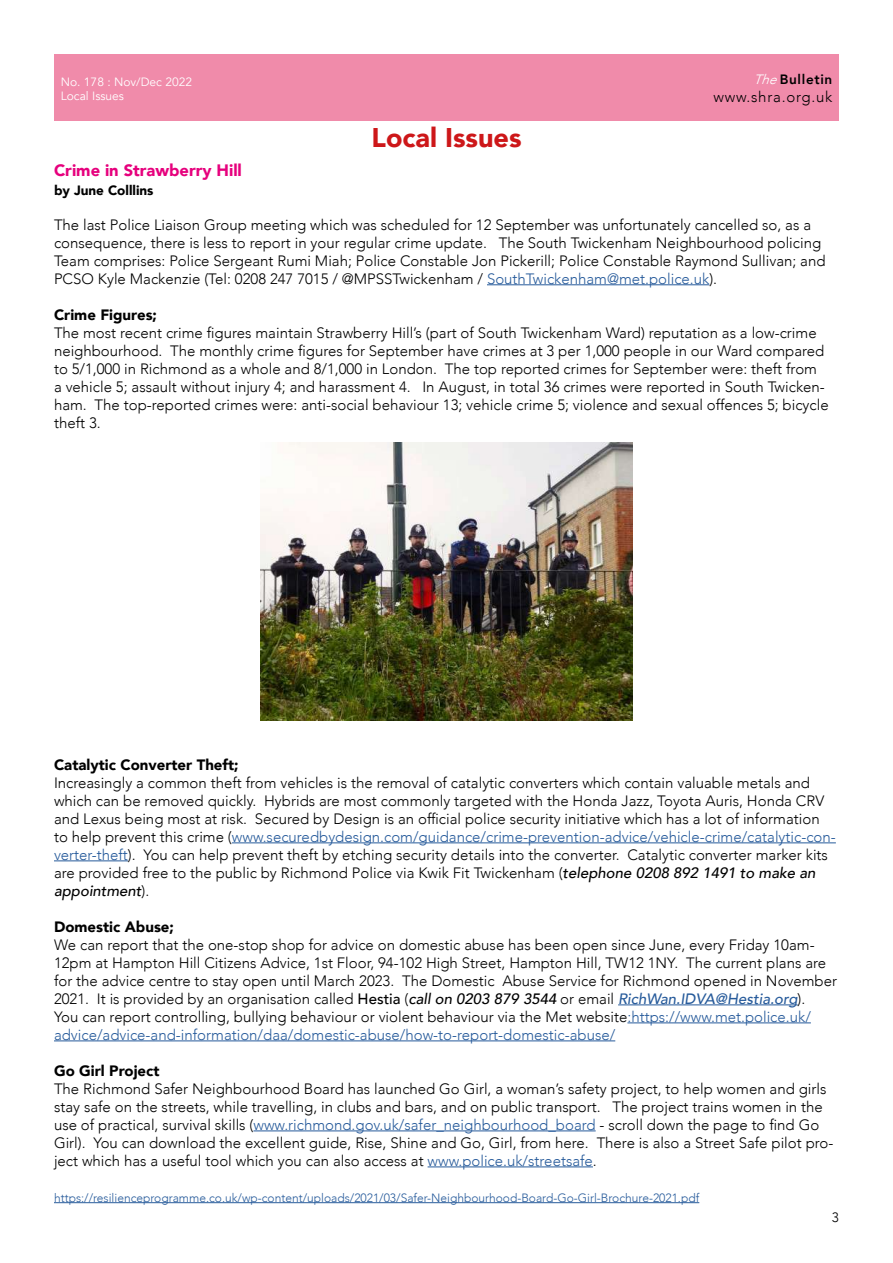
<style>
.page{position:relative;width:893px;height:1263px;background:#fff}
.page>*{position:absolute;margin:0;border:0;box-sizing:border-box;transform-origin:0 0}
.t1{font:900 27px "Avenir";color:#cd1719}
.t2{font:900 16.5px "Avenir";color:#e6007d}
.t3{font:300 15px/18px "Avenir";color:#000}
.t4{font:900 15px "Avenir";color:#000}
.t5{font:300 15px "Avenir";letter-spacing:.05em;color:#000}
.t6{font:900 13.5px "Avenir";color:#000}
.t7{font:800 13.5px "Avenir";letter-spacing:.05em;color:#000}
.t8{font:300 13.5px "Avenir";color:#000}
.t9{font:300 12px "Avenir";color:#275b9b}
.t10{font:12px/14.4px "Avenir";color:#fff}
.s1{font-weight:300;font-style:italic;color:#fff}
.s2{color:#275b9b}
.s3{font-weight:500;font-style:italic}
.s4{font-weight:500}
.s5{font-weight:500;font-style:italic;color:#275b9b}
</style>
<div class="page">
<div style="left:54px;top:54px;width:785px;height:66px;background:#f08baa"></div>
<hr style="left:487px;top:284px;width:222px;height:1px;background:#275b9b">
<hr style="left:232px;top:842px;width:604px;height:1px;background:#275b9b">
<hr style="left:54px;top:860px;width:74px;height:1px;background:#275b9b">
<hr style="left:618px;top:1004px;width:180px;height:1px;background:#275b9b">
<hr style="left:627px;top:1022px;width:184px;height:1px;background:#275b9b">
<hr style="left:54px;top:1040px;width:561px;height:1px;background:#275b9b">
<hr style="left:253px;top:1130px;width:343px;height:1px;background:#275b9b">
<hr style="left:428px;top:1166px;width:165px;height:1px;background:#275b9b">
<hr style="left:54px;top:1202px;width:645px;height:1px;background:#275b9b">
<img style="left:261px;top:442px;width:371px;height:279px">
<p class="t10" style="left:61px;top:75px;width:133px">No. 178 : Nov/Dec 2022<br>Local Issues</p>
<h1 class="t1" style="left:372px;top:115px;width:151px">Local Issues</h1>
<p class="t7" style="left:753px;top:68px;width:80px"><span class="s1">The</span>Bulletin</p>
<p class="t5" style="left:713px;top:88px;width:120px">www.shra.org.uk</p>
<p class="t2" style="left:54px;top:156px;width:189px">Crime in Strawberry Hill</p>
<p class="t6" style="left:54px;top:179px;width:101px">by June Colllins</p>
<p class="t3" style="left:54px;top:215px;width:773px">The last Police Liaison Group meeting which was scheduled for 12 September was unfortunately cancelled so, as a consequence, there is less to report in your regular crime update. The South Twickenham Neighbourhood policing Team comprises: Police Sergeant Rumi Miah; Police Constable Jon Pickerill; Police Constable Raymond Sullivan; and PCSO Kyle Mackenzie (Tel: 0208 247 7015 / @MPSSTwickenham / <span class="s2">SouthTwickenham@met.police.uk</span>).</p>
<p class="t4" style="left:54px;top:302px;width:105px">Crime Figures;</p>
<p class="t3" style="left:54px;top:323px;width:776px">The most recent crime figures maintain Strawberry Hill’s (part of South Twickenham Ward) reputation as a low-crime neighbourhood. The monthly crime figures for September have crimes at 3 per 1,000 people in our Ward compared to 5/1,000 in Richmond as a whole and 8/1,000 in London. The top reported crimes for September were: theft from<br>a vehicle 5; assault without injury 4; and harassment 4. In August, in total 36 crimes were reported in South Twicken&shy;ham. The top-reported crimes were: anti-social behaviour 13; vehicle crime 5; violence and sexual offences 5; bicycle theft 3.</p>
<p class="t4" style="left:54px;top:752px;width:186px">Catalytic Converter Theft;</p>
<p class="t3" style="left:54px;top:773px;width:783px">Increasingly a common theft from vehicles is the removal of catalytic converters which contain valuable metals and which can be removed quickly. Hybrids are most commonly targeted with the Honda Jazz, Toyota Auris, Honda CRV and Lexus being most at risk. Secured by Design is an official police security initiative which has a lot of information to help prevent this crime (<span class="s2">www.securedbydesign.com/guidance/crime-prevention-advice/vehicle-crime/catalytic-con&shy;verter-theft</span>). You can help prevent theft by etching security details into the converter. Catalytic converter marker kits are provided free to the public by Richmond Police via Kwik Fit Twickenham (<span class="s3">telephone 0208 892 1491 to make an appointment</span>).</p>
<p class="t4" style="left:54px;top:914px;width:121px">Domestic Abuse;</p>
<p class="t3" style="left:54px;top:935px;width:785px">We can report that the one-stop shop for advice on domestic abuse has been open since June, every Friday 10am-12pm at Hampton Hill Citizens Advice, 1st Floor, 94-102 High Street, Hampton Hill, TW12 1NY. The current plans are for the advice centre to stay open until March 2023. The Domestic Abuse Service for Richmond opened in November 2021. It is provided by an organisation called <span class="s4">Hestia</span> (<span class="s3">call on 0203 879 3544</span> or email <span class="s5">RichWan.IDVA@Hestia.org</span>).<br>You can report controlling, bullying behaviour or violent behaviour via the Met website<span class="s2">:https://www.met.police.uk/ advice/advice-and-information/daa/domestic-abuse/how-to-report-domestic-abuse/</span></p>
<p class="t4" style="left:54px;top:1058px;width:107px">Go Girl Project</p>
<p class="t3" style="left:54px;top:1079px;width:781px">The Richmond Safer Neighbourhood Board has launched Go Girl, a woman’s safety project, to help women and girls stay safe on the streets, while travelling, in clubs and bars, and on public transport. The project trains women in the use of practical, survival skills (<span class="s2">www.richmond.gov.uk/safer_neighbourhood_board</span> - scroll down the page to find Go Girl). You can download the excellent guide, Rise, Shine and Go, Girl, from here. There is also a Street Safe pilot pro&shy;ject which has a useful tool which you can also access at <span class="s2">www.police.uk/streetsafe</span>.</p>
<p class="t9" style="left:54px;top:1190px;width:647px">https://resilienceprogramme.co.uk/wp-content/uploads/2021/03/Safer-Neighbourhood-Board-Go-Girl-Brochure-2021.pdf</p>
<p class="t8" style="left:832px;top:1210px;width:9px">3</p>
</div>
